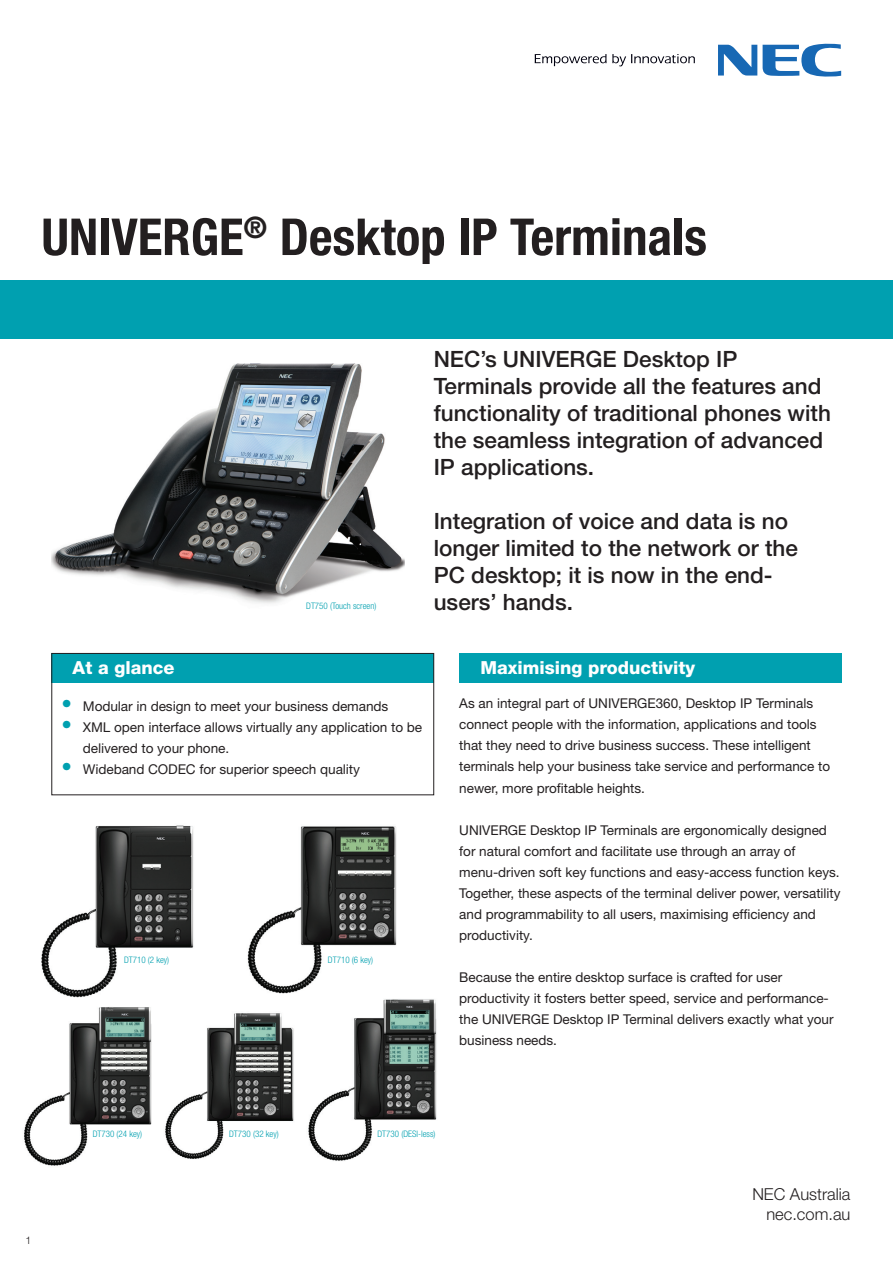
<style>
.page{position:relative;width:893px;height:1263px;background:#fff}
.page>*{position:absolute;margin:0;border:0;box-sizing:border-box;transform-origin:0 0}
.t1{font:700 condensed 51px "Helvetica Neue";color:#231f20}
.t2{font:500 22.5px/27px "Helvetica Neue";color:#231f20}
.t3{font:18px "Helvetica Neue Hvy";color:#fff}
.t4{font:300 16.5px/19.8px "Helvetica Neue";color:#231f20;text-align:right}
.t5{font:13.5px/21px "Helvetica Neue";color:#231f20}
.t6{font:300 10.5px "Helvetica Neue";color:#231f20}
.t7{font:300 condensed 9px "Helvetica Neue";color:#00a0b0}
.s1{font-size:21px;color:#00a0b0}
</style>
<div class="page">
<svg style="left:535px;top:54px;width:71px;height:12px"></svg>
<svg style="left:612px;top:54px;width:83px;height:12px"></svg>
<svg style="left:718px;top:45px;width:39px;height:31px"></svg>
<svg style="left:763px;top:44px;width:78px;height:33px"></svg>
<img style="left:41px;top:825px;width:153px;height:173px">
<div style="left:0;top:281px;width:893px;height:58px;background:#00a0b0"></div>
<div style="left:459px;top:653px;width:383px;height:29px;background:#00a0b0"></div>
<div style="left:51px;top:653px;width:383px;height:29px;background:#00a0b0"></div>
<img style="left:51px;top:364px;width:354px;height:240px">
<img style="left:247px;top:826px;width:150px;height:168px">
<img style="left:24px;top:1007px;width:128px;height:159px">
<img style="left:165px;top:1013px;width:129px;height:146px">
<img style="left:308px;top:999px;width:129px;height:162px">
<div style="left:51px;top:653px;width:383px;height:142px;border:1px solid #231f20"></div>
<h1 class="t1" style="left:41px;top:206px;width:667px">UNIVERGE<sup>®</sup> Desktop IP Terminals</h1>
<p class="t7" style="left:306px;top:601px;width:72px">DT750 (Touch screen)</p>
<h2 class="t2" style="left:434px;top:345px;width:399px">NEC’s UNIVERGE Desktop IP<br>Terminals provide all the features and functionality of traditional phones with the seamless integration of advanced<br>IP applications.</h2>
<h2 class="t2" style="left:434px;top:507px;width:366px">Integration of voice and data is no longer limited to the network or the<br>PC desktop; it is now in the end&shy;users’ hands.</h2>
<h3 class="t3" style="left:73px;top:657px;width:103px">At a glance</h3>
<p class="t5" style="left:62px;top:696px;width:328px"><span class="s1">•</span> Modular in design to meet your business demands</p>
<p class="t5" style="left:83px;top:717px;width:341px;text-indent:-21px"><span class="s1">•</span> XML open interface allows virtually any application to be delivered to your phone.</p>
<p class="t5" style="left:62px;top:759px;width:300px"><span class="s1">•</span> Wideband CODEC for superior speech quality</p>
<p class="t7" style="left:124px;top:955px;width:47px">DT710 (2 key)</p>
<p class="t7" style="left:328px;top:955px;width:47px">DT710 (6 key)</p>
<h3 class="t3" style="left:480px;top:657px;width:216px">Maximising productivity</h3>
<p class="t5" style="left:459px;top:693px;width:372px">As an integral part of UNIVERGE360, Desktop IP Terminals connect people with the information, applications and tools that they need to drive business success. These intelligent terminals help your business take service and performance to newer, more profitable heights.</p>
<p class="t5" style="left:459px;top:819px;width:383px">UNIVERGE Desktop IP Terminals are ergonomically designed for natural comfort and facilitate use through an array of menu-driven soft key functions and easy-access function keys.<br>Together, these aspects of the terminal deliver power, versatility and programmability to all users, maximising efficiency and productivity.</p>
<p class="t5" style="left:459px;top:966px;width:376px">Because the entire desktop surface is crafted for user productivity it fosters better speed, service and performance&shy;the UNIVERGE Desktop IP Terminal delivers exactly what your business needs.</p>
<p class="t6" style="left:26px;top:1234px;width:7px">1</p>
<p class="t7" style="left:93px;top:1128px;width:51px">DT730 (24 key)</p>
<p class="t7" style="left:229px;top:1128px;width:51px">DT730 (32 key)</p>
<p class="t7" style="left:377px;top:1128px;width:60px">DT730 (DESI-less)</p>
<p class="t4" style="left:752px;top:1184px;width:100px">NEC Australia nec.com.au</p>
</div>
